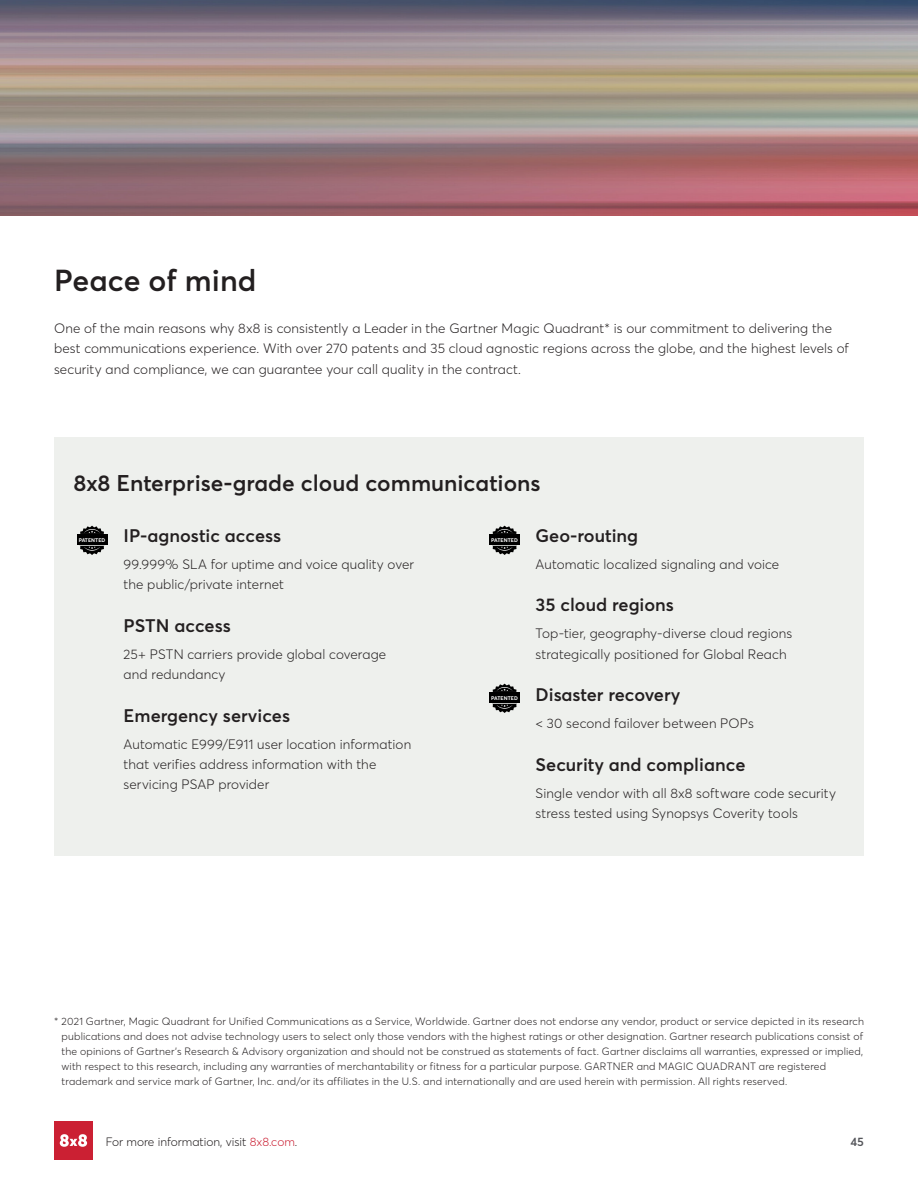
<style>
.page{position:relative;width:918px;height:1188px;background:#fff}
.page>*{position:absolute;margin:0;border:0;box-sizing:border-box;transform-origin:0 0}
.Subhead_Level_1_new{font:600 30px "Averta";color:#231f20}
.Callout_Subhead_Leve{font:600 22.5px "Averta";color:#231f20}
.Callout_Subhead_Leve-2{font:600 18px "Averta";color:#231f20}
.Body{font:300 13.5px/20.2px "Averta";letter-spacing:.01em;color:#231f20}
.t1{font:300 12px "Averta";color:#231f20}
.t2{font:600 12px "Averta";color:#54555a}
.Body-2{font:300 10.5px/15px "Averta";letter-spacing:.02em;color:#231f20}
.t3{font:700 5.25px "Averta";letter-spacing:.005em;color:#fff}
.s1{color:#cb2033}
</style>
<div class="page">
<div style="left:54px;top:437px;width:810px;height:418px;background:#eef0ed"></div>
<img style="left:0;top:0;width:918px;height:216px">
<div style="left:77px;top:535px;width:30px;height:10px;background:#000"></div>
<svg style="left:80px;top:526px;width:24px;height:8px"></svg>
<svg style="left:80px;top:546px;width:24px;height:9px"></svg>
<div style="left:489px;top:693px;width:31px;height:10px;background:#000"></div>
<svg style="left:493px;top:684px;width:23px;height:8px"></svg>
<svg style="left:492px;top:704px;width:25px;height:9px"></svg>
<div style="left:489px;top:535px;width:31px;height:10px;background:#000"></div>
<svg style="left:493px;top:526px;width:23px;height:8px"></svg>
<svg style="left:492px;top:546px;width:25px;height:9px"></svg>
<div style="left:54px;top:1121px;width:39px;height:39px;background:#cb2033"></div>
<svg style="left:60px;top:1134px;width:27px;height:13px"></svg>
<p class="Subhead_Level_1_new" style="left:54px;top:260px;width:204px">Peace of mind</p>
<p class="Body" style="left:54px;top:318px;width:797px">One of the main reasons why 8x8 is consistently a Leader in the Gartner Magic Quadrant* is our commitment to delivering the best communications experience. With over 270 patents and 35 cloud agnostic regions across the globe, and the highest levels of security and compliance, we can guarantee your call quality in the contract.</p>
<p class="Callout_Subhead_Leve" style="left:73px;top:467px;width:469px">8x8 Enterprise-grade cloud communications</p>
<p class="Callout_Subhead_Leve-2" style="left:124px;top:523px;width:159px">IP-agnostic access</p>
<p class="Body" style="left:124px;top:553px;width:292px">99.999% SLA for uptime and voice quality over the public/private internet</p>
<p class="Callout_Subhead_Leve-2" style="left:124px;top:613px;width:109px">PSTN access</p>
<p class="Body" style="left:124px;top:643px;width:264px">25+ PSTN carriers provide global coverage and redundancy</p>
<p class="Callout_Subhead_Leve-2" style="left:124px;top:703px;width:168px">Emergency services</p>
<p class="Body" style="left:124px;top:733px;width:289px">Automatic E999/E911 user location information that verifies address information with the servicing PSAP provider</p>
<p class="Callout_Subhead_Leve-2" style="left:536px;top:523px;width:104px">Geo-routing</p>
<p class="Body" style="left:536px;top:553px;width:245px">Automatic localized signaling and voice</p>
<p class="Callout_Subhead_Leve-2" style="left:536px;top:592px;width:140px">35 cloud regions</p>
<p class="Body" style="left:536px;top:623px;width:258px">Top-tier, geography-diverse cloud regions strategically positioned for Global Reach</p>
<p class="Callout_Subhead_Leve-2" style="left:536px;top:682px;width:146px">Disaster recovery</p>
<p class="Body" style="left:536px;top:713px;width:220px">&lt; 30 second failover between POPs</p>
<p class="Callout_Subhead_Leve-2" style="left:536px;top:752px;width:211px">Security and compliance</p>
<p class="Body" style="left:536px;top:783px;width:302px">Single vendor with all 8x8 software code security stress tested using Synopsys Coverity tools</p>
<p class="t3" style="left:79px;top:536px;width:28px">PATENTED</p>
<p class="t3" style="left:491px;top:536px;width:28px">PATENTED</p>
<p class="t3" style="left:491px;top:694px;width:28px">PATENTED</p>
<p class="Body-2" style="left:62px;top:1013px;width:804px;text-indent:-8px">* 2021 Gartner, Magic Quadrant for Unified Communications as a Service, Worldwide. Gartner does not endorse any vendor, product or service depicted in its research publications and does not advise technology users to select only those vendors with the highest ratings or other designation. Gartner research publications consist of the opinions of Gartner’s Research &amp; Advisory organization and should not be construed as statements of fact. Gartner disclaims all warranties, expressed or implied, with respect to this research, including any warranties of merchantability or fitness for a particular purpose. GARTNER and MAGIC QUADRANT are registered trademark and service mark of Gartner, Inc. and/or its affiliates in the U.S. and internationally and are used herein with permission. All rights reserved.</p>
<p class="t1" style="left:106px;top:1133px;width:193px">For more information, visit <span class="s1">8x8.com</span>.</p>
<p class="t2" style="left:850px;top:1133px;width:15px">45</p>
</div>
